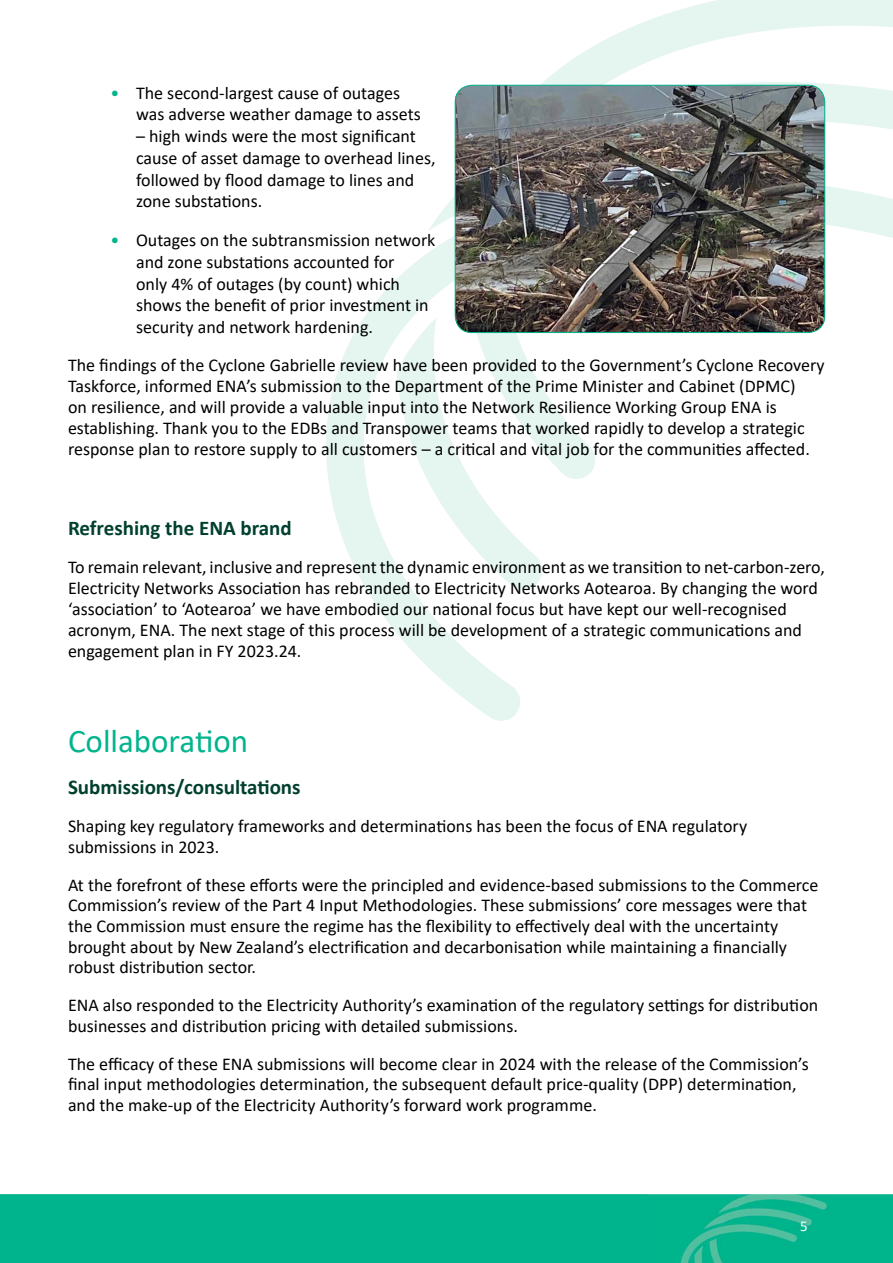
<style>
.page{position:relative;width:893px;height:1263px;background:#fff}
.page>*{position:absolute;margin:0;border:0;box-sizing:border-box;transform-origin:0 0}
.t1{font:33px "Calibri";color:#00b48d}
.t2{font:700 21px "Calibri";color:#00402e}
.t3{font:18px/21.8px "Calibri";color:#000}
.t4{font:15px "Calibri";color:#fff}
.s1{color:#00b48d}
</style>
<div class="page">
<div style="left:0;top:1195px;width:648px;height:68px;background:#00b48d"></div>
<img style="left:648px;top:1195px;width:245px;height:68px">
<img style="left:326px;top:0;width:567px;height:721px">
<img style="left:455px;top:85px;width:370px;height:248px">
<div style="left:455px;top:85px;width:370px;height:248px;border:1px solid #00b48d;border-radius:17px"></div>
<p class="t3" style="left:136px;top:81px;width:286px;text-indent:-26px"><span class="s1">•</span> The second-largest cause of outages was adverse weather damage to assets</p>
<p class="t3" style="left:136px;top:125px;width:301px">– high winds were the most significant cause of asset damage to overhead lines, followed by flood damage to lines and zone substations.</p>
<p class="t3" style="left:136px;top:229px;width:301px;text-indent:-26px"><span class="s1">•</span> Outages on the subtransmission network and zone substations accounted for<br>only 4% of outages (by count) which shows the benefit of prior investment in security and network hardening.</p>
<p class="t3" style="left:68px;top:354px;width:758px;line-height:21px">The findings of the Cyclone Gabrielle review have been provided to the Government’s Cyclone Recovery Taskforce, informed ENA’s submission to the Department of the Prime Minister and Cabinet (DPMC)<br>on resilience, and will provide a valuable input into the Network Resilience Working Group ENA is establishing. Thank you to the EDBs and Transpower teams that worked rapidly to develop a strategic response plan to restore supply to all customers – a critical and vital job for the communities affected.</p>
<p class="t2" style="left:68px;top:513px;width:225px">Refreshing the ENA brand</p>
<p class="t3" style="left:68px;top:556px;width:758px;line-height:21px">To remain relevant, inclusive and represent the dynamic environment as we transition to net-carbon-zero, Electricity Networks Association has rebranded to Electricity Networks Aotearoa. By changing the word ‘association’ to ‘Aotearoa’ we have embodied our national focus but have kept our well-recognised acronym, ENA. The next stage of this process will be development of a strategic communications and engagement plan in FY 2023.24.</p>
<h1 class="t1" style="left:68px;top:718px;width:182px">Collaboration</h1>
<p class="t2" style="left:68px;top:772px;width:234px">Submissions/consultations</p>
<p class="t3" style="left:68px;top:815px;width:681px;line-height:20.7px">Shaping key regulatory frameworks and determinations has been the focus of ENA regulatory submissions in 2023.</p>
<p class="t3" style="left:68px;top:874px;width:752px;line-height:20.7px">At the forefront of these efforts were the principled and evidence-based submissions to the Commerce Commission’s review of the Part 4 Input Methodologies. These submissions’ core messages were that the Commission must ensure the regime has the flexibility to effectively deal with the uncertainty brought about by New Zealand’s electrification and decarbonisation while maintaining a financially robust distribution sector.</p>
<p class="t3" style="left:68px;top:994px;width:752px;line-height:20.7px">ENA also responded to the Electricity Authority’s examination of the regulatory settings for distribution businesses and distribution pricing with detailed submissions.</p>
<p class="t3" style="left:68px;top:1053px;width:742px;line-height:20.7px">The efficacy of these ENA submissions will become clear in 2024 with the release of the Commission’s final input methodologies determination, the subsequent default price-quality (DPP) determination, and the make-up of the Electricity Authority’s forward work programme.</p>
<p class="t4" style="left:800px;top:1216px;width:9px">5</p>
</div>
